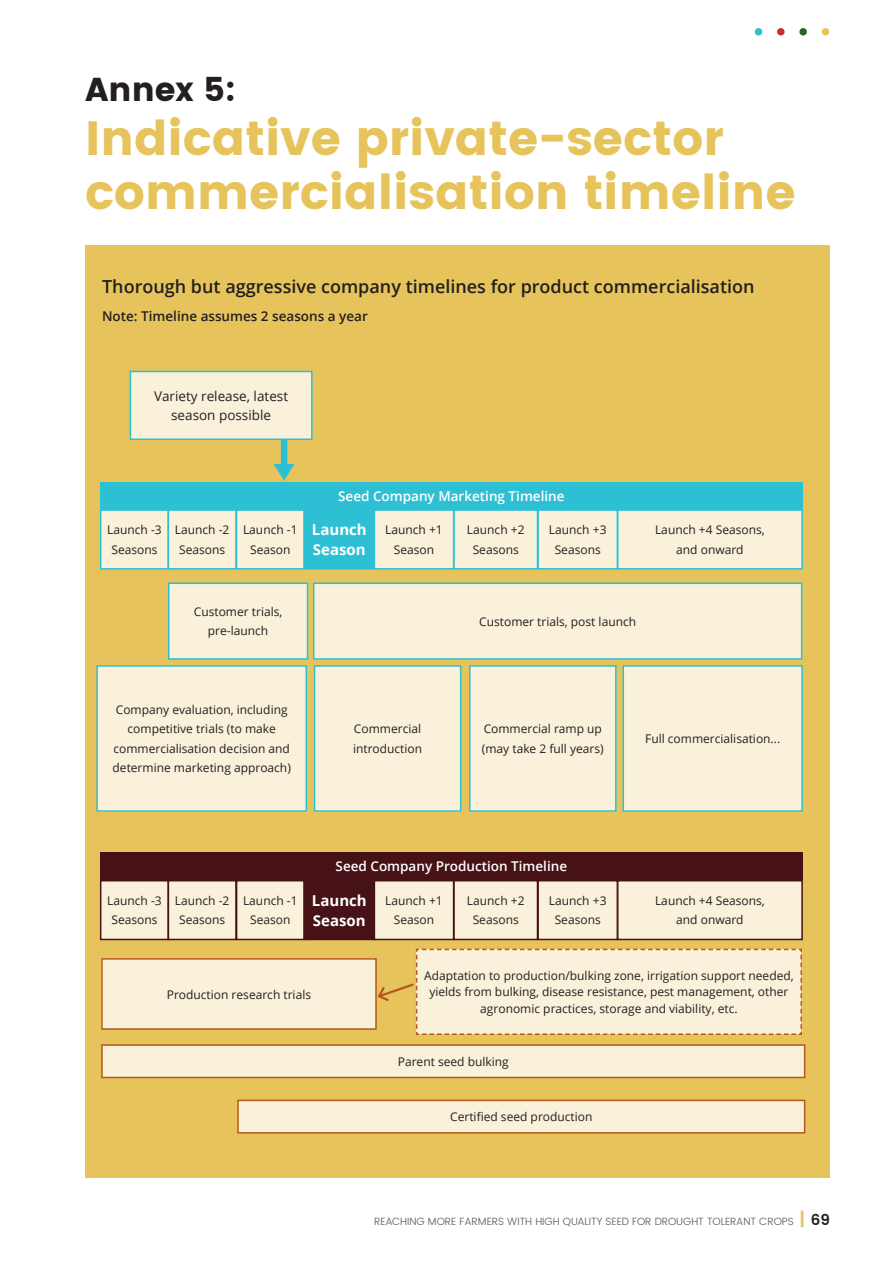
<style>
.page{position:relative;width:893px;height:1263px;background:#fff}
.page>*{position:absolute;margin:0;border:0;box-sizing:border-box;transform-origin:0 0}
.t1{font:48px/54.3px "Poppins";color:#e6c35b}
.t2{font:33px "Poppins";color:#231f20}
.Body_text{font:600 18px "Open Sans";color:#231f20}
.Body_text-2{font:700 15px/19.5px "Open Sans";color:#fff}
.Body_text-3{font:600 13.5px "Open Sans";color:#fff}
.Body_text-4{font:13.5px/19.5px "Open Sans";color:#231f20;text-align:center}
.Body_text-5{font:600 13.5px "Open Sans";color:#231f20}
.Body_text-6{font:12px/19.5px "Open Sans";color:#231f20;text-align:center}
.t3{font:300 10.5px "Poppins";color:#57585a}
.s1{font-weight:600;font-size:18px;color:#e6c35b}
.s2{font-weight:600;font-size:15px;color:#231f20}
</style>
<div class="page">
<div style="left:85px;top:246px;width:744px;height:932px;background:#e6c35b"></div>
<div style="left:130px;top:371px;width:182px;height:68px;background:#f9f1d9"></div>
<div style="left:130px;top:371px;width:183px;height:69px;border:2px solid #2dc0d4"></div>
<div style="left:101px;top:510px;width:67px;height:59px;background:#f9f1d9"></div>
<div style="left:100px;top:509px;width:69px;height:61px;border:2px solid #2dc0d4"></div>
<div style="left:101px;top:881px;width:67px;height:58px;background:#f9f1d9"></div>
<div style="left:100px;top:880px;width:69px;height:60px;border:2px solid #461215"></div>
<div style="left:169px;top:583px;width:139px;height:76px;background:#f9f1d9"></div>
<div style="left:168px;top:582px;width:140px;height:78px;border:2px solid #2dc0d4"></div>
<div style="left:97px;top:666px;width:209px;height:145px;background:#f9f1d9"></div>
<div style="left:96px;top:665px;width:211px;height:147px;border:2px solid #2dc0d4"></div>
<div style="left:102px;top:959px;width:274px;height:70px;background:#f9f1d9"></div>
<div style="left:101px;top:958px;width:276px;height:72px;border:2px solid #b9561d"></div>
<div style="left:102px;top:1045px;width:703px;height:32px;background:#f9f1d9"></div>
<div style="left:101px;top:1044px;width:704px;height:34px;border:2px solid #b9561d"></div>
<div style="left:238px;top:1100px;width:567px;height:33px;background:#f9f1d9"></div>
<div style="left:237px;top:1100px;width:568px;height:33px;border:2px solid #b9561d"></div>
<div style="left:315px;top:666px;width:146px;height:145px;background:#f9f1d9"></div>
<div style="left:314px;top:665px;width:147px;height:147px;border:2px solid #2dc0d4"></div>
<div style="left:470px;top:666px;width:146px;height:145px;background:#f9f1d9"></div>
<div style="left:469px;top:665px;width:148px;height:147px;border:2px solid #2dc0d4"></div>
<div style="left:623px;top:666px;width:179px;height:145px;background:#f9f1d9"></div>
<div style="left:622px;top:665px;width:181px;height:147px;border:2px solid #2dc0d4"></div>
<div style="left:314px;top:583px;width:488px;height:76px;background:#f9f1d9"></div>
<div style="left:313px;top:582px;width:489px;height:78px;border:2px solid #2dc0d4"></div>
<div style="left:237px;top:510px;width:67px;height:59px;background:#f9f1d9"></div>
<div style="left:236px;top:509px;width:69px;height:61px;border:2px solid #2dc0d4"></div>
<div style="left:237px;top:881px;width:67px;height:58px;background:#f9f1d9"></div>
<div style="left:236px;top:880px;width:69px;height:60px;border:2px solid #461215"></div>
<div style="left:168px;top:510px;width:68px;height:59px;background:#f9f1d9"></div>
<div style="left:168px;top:509px;width:69px;height:61px;border:2px solid #2dc0d4"></div>
<div style="left:168px;top:881px;width:68px;height:58px;background:#f9f1d9"></div>
<div style="left:168px;top:880px;width:69px;height:60px;border:2px solid #461215"></div>
<div style="left:304px;top:510px;width:70px;height:59px;background:#2dc0d4"></div>
<div style="left:304px;top:509px;width:71px;height:61px;border:2px solid #2dc0d4"></div>
<div style="left:304px;top:881px;width:70px;height:58px;background:#461215"></div>
<div style="left:304px;top:880px;width:71px;height:60px;border:2px solid #461215"></div>
<div style="left:374px;top:510px;width:80px;height:59px;background:#f9f1d9"></div>
<div style="left:374px;top:509px;width:80px;height:61px;border:2px solid #2dc0d4"></div>
<div style="left:374px;top:881px;width:80px;height:58px;background:#f9f1d9"></div>
<div style="left:374px;top:880px;width:80px;height:60px;border:2px solid #461215"></div>
<div style="left:454px;top:510px;width:83px;height:59px;background:#f9f1d9"></div>
<div style="left:453px;top:509px;width:85px;height:61px;border:2px solid #2dc0d4"></div>
<div style="left:454px;top:881px;width:83px;height:58px;background:#f9f1d9"></div>
<div style="left:453px;top:880px;width:85px;height:60px;border:2px solid #461215"></div>
<div style="left:538px;top:510px;width:79px;height:59px;background:#f9f1d9"></div>
<div style="left:537px;top:509px;width:81px;height:61px;border:2px solid #2dc0d4"></div>
<div style="left:538px;top:881px;width:79px;height:58px;background:#f9f1d9"></div>
<div style="left:537px;top:880px;width:81px;height:60px;border:2px solid #461215"></div>
<div style="left:618px;top:510px;width:184px;height:59px;background:#f9f1d9"></div>
<div style="left:617px;top:509px;width:186px;height:61px;border:2px solid #2dc0d4"></div>
<div style="left:618px;top:881px;width:184px;height:58px;background:#f9f1d9"></div>
<div style="left:617px;top:880px;width:186px;height:60px;border:2px solid #461215"></div>
<div style="left:100px;top:482px;width:703px;height:27px;background:#2dc0d4"></div>
<div style="left:100px;top:852px;width:703px;height:28px;background:#461215"></div>
<svg style="left:274px;top:439px;width:20px;height:42px"></svg>
<svg style="left:376px;top:948px;width:426px;height:87px;background:#f5e8c6"></svg>
<svg style="left:755px;top:28px;width:7px;height:8px"></svg>
<svg style="left:799px;top:28px;width:8px;height:8px"></svg>
<svg style="left:777px;top:28px;width:7px;height:8px"></svg>
<svg style="left:822px;top:28px;width:7px;height:8px"></svg>
<h1 class="t2" style="left:85px;top:70px;width:152px">Annex 5:</h1>
<h1 class="t1" style="left:85px;top:111px;width:712px">Indicative private-sector commercialisation timeline</h1>
<p class="Body_text" style="left:102px;top:274px;width:654px">Thorough but aggressive company timelines for product commercialisation</p>
<p class="Body_text-5" style="left:102px;top:307px;width:267px">Note: Timeline assumes 2 seasons a year</p>
<p class="Body_text-4" style="left:154px;top:386px;width:135px">Variety release, latest season possible</p>
<p class="Body_text-6" style="left:107px;top:520px;width:56px">Launch -3<br>Seasons</p>
<p class="Body_text-6" style="left:175px;top:520px;width:56px">Launch -2<br>Seasons</p>
<p class="Body_text-6" style="left:243px;top:520px;width:56px">Launch -1<br>Season</p>
<p class="Body_text-3" style="left:338px;top:486px;width:228px">Seed Company Marketing Timeline</p>
<p class="Body_text-2" style="left:312px;top:520px;width:56px">Launch<br>Season</p>
<p class="Body_text-6" style="left:385px;top:520px;width:59px">Launch +1<br>Season</p>
<p class="Body_text-6" style="left:467px;top:520px;width:59px">Launch +2<br>Seasons</p>
<p class="Body_text-6" style="left:549px;top:520px;width:59px">Launch +3<br>Seasons</p>
<p class="Body_text-6" style="left:194px;top:601px;width:90px">Customer trials, pre-launch</p>
<p class="Body_text-6" style="left:479px;top:611px;width:158px">Customer trials, post launch</p>
<p class="Body_text-6" style="left:655px;top:520px;width:111px">Launch +4 Seasons, and onward</p>
<p class="Body_text-6" style="left:113px;top:699px;width:180px">Company evaluation, including competitive trials (to make commercialisation decision and determine marketing approach)</p>
<p class="Body_text-6" style="left:353px;top:719px;width:71px;text-align:left">Commercial introduction</p>
<p class="Body_text-6" style="left:482px;top:719px;width:123px;text-align:left">Commercial ramp up (may take 2 full years)</p>
<p class="Body_text-6" style="left:645px;top:729px;width:137px">Full commercialisation...</p>
<p class="Body_text-6" style="left:107px;top:890px;width:56px">Launch -3<br>Seasons</p>
<p class="Body_text-6" style="left:175px;top:890px;width:56px">Launch -2<br>Seasons</p>
<p class="Body_text-6" style="left:243px;top:890px;width:56px">Launch -1<br>Season</p>
<p class="Body_text-3" style="left:336px;top:857px;width:233px">Seed Company Production Timeline</p>
<p class="Body_text-2" style="left:312px;top:890px;width:56px">Launch<br>Season</p>
<p class="Body_text-6" style="left:385px;top:890px;width:59px">Launch +1<br>Season</p>
<p class="Body_text-6" style="left:467px;top:890px;width:59px">Launch +2<br>Seasons</p>
<p class="Body_text-6" style="left:549px;top:890px;width:59px">Launch +3<br>Seasons</p>
<p class="Body_text-6" style="left:655px;top:890px;width:111px">Launch +4 Seasons, and onward</p>
<p class="Body_text-6" style="left:167px;top:984px;width:146px">Production research trials</p>
<p class="Body_text-6" style="left:424px;top:967px;width:371px;line-height:16.5px">Adaptation to production/bulking zone, irrigation support needed, yields from bulking, disease resistance, pest management, other agronomic practices, storage and viability, etc.</p>
<p class="Body_text-6" style="left:398px;top:1051px;width:112px">Parent seed bulking</p>
<p class="Body_text-6" style="left:450px;top:1107px;width:144px">Certified seed production</p>
<p class="t3" style="left:374px;top:1213px;width:457px">REACHING MORE FARMERS WITH HIGH QUALITY SEED FOR DROUGHT TOLERANT CROPS <span class="s1">|</span> <span class="s2">69</span></p>
</div>
